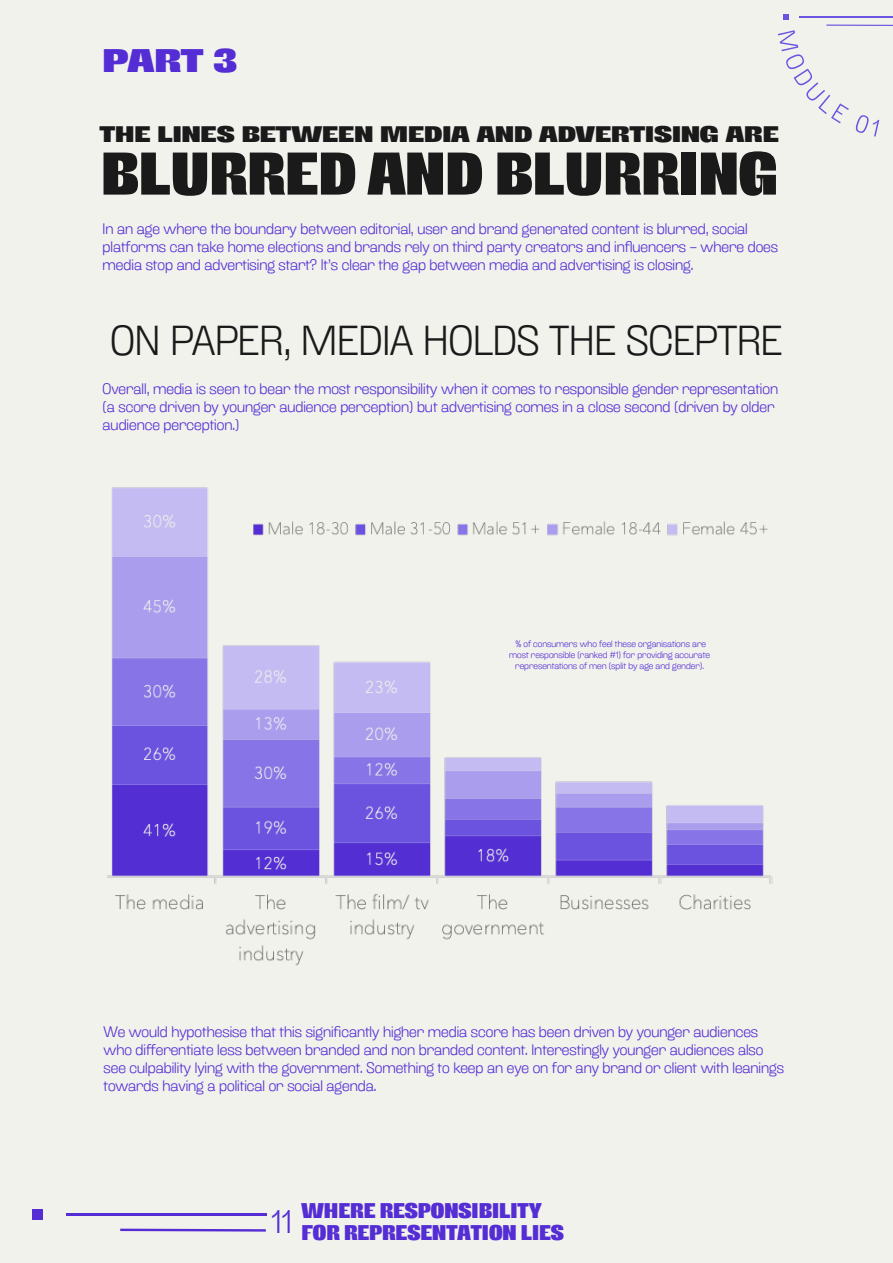
<style>
.page{position:relative;width:893px;height:1263px;background:#f2f2ed}
.page>*{position:absolute;margin:0;border:0;box-sizing:border-box;transform-origin:0 0}
.t1{font:900 condensed 59.25px "Antipoda";color:#1a1a1a}
.t2{font:300 41.25px "Antipoda";color:#1a1a1a}
.t3{font:900 32.25px "Antipoda";color:#542ed4}
.t4{font:300 32.25px "Antipoda";color:#542ed4}
.t5{font:900 22.2px "Antipoda";color:#1a1a1a}
.t6{font:900 condensed 21px/22.5px "Antipoda";color:#542ed4}
.t7{font:300 15px/18px "Antipoda";color:#542ed4}
.t8{font:300 9px/10.8px "Antipoda";color:#542ed4;text-align:center}
</style>
<div class="page">
<div style="left:32px;top:1209px;width:10px;height:10px;background:#542ed4"></div>
<hr style="left:66px;top:1213px;width:200px;height:2px;background:#542ed4">
<svg style="left:120px;top:1228px;width:146px;height:3px"></svg>
<img style="left:107px;top:487px;width:666px;height:479px">
<svg style="left:778px;top:30px;width:71px;height:93px"></svg>
<svg style="left:856px;top:115px;width:23px;height:22px"></svg>
<svg style="left:783px;top:15px;width:5px;height:5px"></svg>
<hr style="left:800px;top:17px;width:93px;height:1px;background:#6b54e0">
<hr style="left:826px;top:25px;width:67px;height:1px;background:#6b54e0">
<h3 class="t3" style="left:103px;top:39px;width:136px">PART 3</h3>
<h3 class="t5" style="left:100px;top:119px;width:680px">THE LINES BETWEEN MEDIA AND ADVERTISING ARE</h3>
<h1 class="t1" style="left:101px;top:134px;width:678px">BLURRED AND BLURRING</h1>
<p class="t7" style="left:103px;top:220px;width:677px">In an age where the boundary between editorial, user and brand generated content is blurred, social platforms can take home elections and brands rely on third party creators and influencers – where does media stop and advertising start? It’s clear the gap between media and advertising is closing.</p>
<h2 class="t2" style="left:111px;top:313px;width:673px">ON PAPER, MEDIA HOLDS THE SCEPTRE</h2>
<p class="t7" style="left:103px;top:380px;width:677px">Overall, media is seen to bear the most responsibility when it comes to responsible gender representation (a score driven by younger audience perception) but advertising comes in a close second (driven by older audience perception.)</p>
<p class="t8" style="left:509px;top:639px;width:202px">% of consumers who feel these organisations are most responsible (ranked #1) for providing accurate representations of men (split by age and gender).</p>
<p class="t7" style="left:104px;top:1023px;width:682px">We would hypothesise that this significantly higher media score has been driven by younger audiences who differentiate less between branded and non branded content. Interestingly younger audiences also see culpability lying with the government. Something to keep an eye on for any brand or client with leanings towards having a political or social agenda.</p>
<h3 class="t4" style="left:271px;top:1201px;width:22px">11</h3>
<h3 class="t6" style="left:302px;top:1199px;width:264px">WHERE RESPONSIBILITY<br>FOR REPRESENTATION LIES</h3>
</div>
